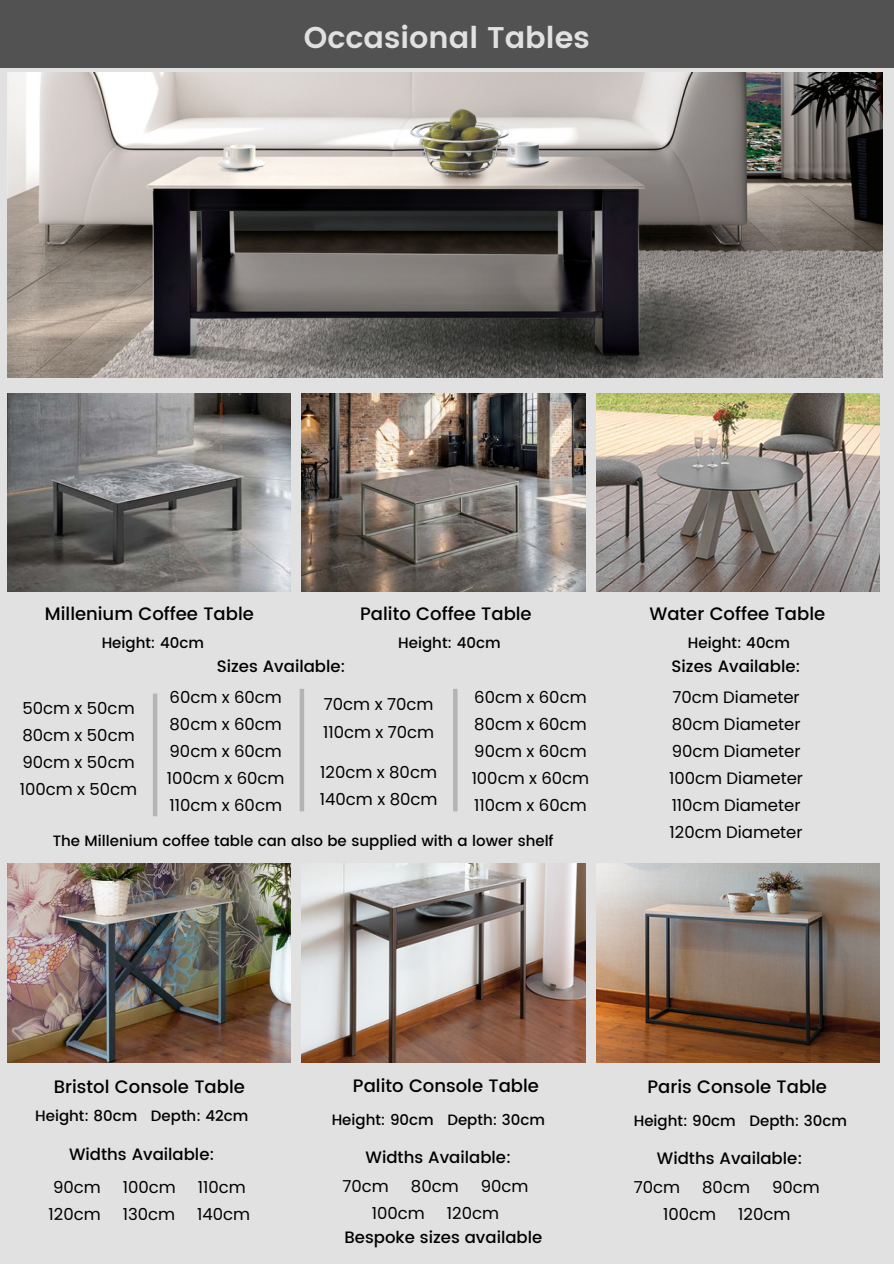
<style>
.page{position:relative;width:894px;height:1264px;background:#fff}
.page>*{position:absolute;margin:0;border:0;box-sizing:border-box;transform-origin:0 0}
.t1{font:600 30px "Poppins";color:#e1e1e1}
.t2{font:500 18px "Poppins";color:#000}
.t3{font:16.5px/27px "Poppins";color:#000}
.t4{font:500 16.5px "Poppins";color:#000}
.t5{font:500 15px "Poppins";color:#000}
</style>
<div class="page">
<div style="left:0;top:0;width:893px;height:1263px;background:#e1e1e1"></div>
<img style="left:8px;top:72px;width:874px;height:305px">
<div style="left:0;top:0;width:893px;height:68px;background:#525252"></div>
<img style="left:8px;top:393px;width:282px;height:198px">
<img style="left:301px;top:393px;width:284px;height:198px">
<img style="left:596px;top:393px;width:282px;height:198px">
<hr style="left:153px;top:693px;width:4px;height:123px;background:#b4b4b4">
<div style="left:299px;top:688px;width:5px;height:123px;background:#b4b4b4"></div>
<hr style="left:453px;top:688px;width:4px;height:123px;background:#b4b4b4">
<img style="left:8px;top:863px;width:282px;height:198px">
<img style="left:301px;top:863px;width:284px;height:198px">
<img style="left:596px;top:863px;width:282px;height:198px">
<p class="t1" style="left:304px;top:20px;width:287px">Occasional Tables</p>
<p class="t2" style="left:45px;top:603px;width:210px">Millenium Coffee Table</p>
<h2 class="t2" style="left:360px;top:603px;width:173px">Palito Coffee Table</h2>
<h2 class="t2" style="left:649px;top:603px;width:177px">Water Coffee Table</h2>
<h3 class="t4" style="left:671px;top:657px;width:130px">Sizes Available:</h3>
<h3 class="t3" style="left:471px;top:684px;width:119px">60cm x 60cm<br>80cm x 60cm<br>90cm x 60cm<br>100cm x 60cm<br>110cm x 60cm</h3>
<h3 class="t3" style="left:669px;top:683px;width:135px">70cm Diameter<br>80cm Diameter<br>90cm Diameter<br>100cm Diameter<br>110cm Diameter<br>120cm Diameter</h3>
<h3 class="t5" style="left:102px;top:634px;width:104px">Height: 40cm</h3>
<h2 class="t5" style="left:398px;top:634px;width:104px">Height: 40cm</h2>
<h3 class="t5" style="left:687px;top:634px;width:104px">Height: 40cm</h3>
<p class="t4" style="left:217px;top:657px;width:130px">Sizes Available:</p>
<h1 class="t3" style="left:20px;top:694px;width:119px">50cm x 50cm<br>80cm x 50cm<br>90cm x 50cm<br>100cm x 50cm</h1>
<h2 class="t3" style="left:167px;top:683px;width:119px">60cm x 60cm<br>80cm x 60cm<br>90cm x 60cm<br>100cm x 60cm<br>110cm x 60cm</h2>
<h2 class="t3" style="left:323px;top:690px;width:113px;line-height:27.5px">70cm x 70cm<br>110cm x 70cm</h2>
<h2 class="t3" style="left:320px;top:758px;width:119px;line-height:27.5px">120cm x 80cm<br>140cm x 80cm</h2>
<h3 class="t5" style="left:53px;top:832px;width:502px">The Millenium coffee table can also be supplied with a lower shelf</h3>
<h3 class="t2" style="left:54px;top:1076px;width:192px">Bristol Console Table</h3>
<h3 class="t5" style="left:35px;top:1107px;width:215px">Height: 80cm Depth: 42cm</h3>
<p class="t4" style="left:69px;top:1144px;width:147px">Widths Available:</p>
<h3 class="t3" style="left:53px;top:1173px;width:49px">90cm</h3>
<h3 class="t3" style="left:123px;top:1173px;width:54px">100cm</h3>
<h3 class="t3" style="left:198px;top:1173px;width:49px">110cm</h3>
<h3 class="t3" style="left:49px;top:1200px;width:54px">120cm</h3>
<h3 class="t3" style="left:123px;top:1200px;width:54px">130cm</h3>
<h3 class="t3" style="left:197px;top:1200px;width:55px">140cm</h3>
<h2 class="t2" style="left:353px;top:1075px;width:187px">Palito Console Table</h2>
<h2 class="t5" style="left:331px;top:1110px;width:215px">Height: 90cm Depth: 30cm</h2>
<p class="t4" style="left:365px;top:1147px;width:147px">Widths Available:</p>
<p class="t3" style="left:342px;top:1172px;width:48px">70cm</p>
<p class="t3" style="left:411px;top:1172px;width:49px">80cm</p>
<p class="t3" style="left:480px;top:1172px;width:49px">90cm</p>
<p class="t3" style="left:372px;top:1199px;width:54px">100cm</p>
<p class="t3" style="left:447px;top:1199px;width:54px">120cm</p>
<h2 class="t4" style="left:344px;top:1228px;width:199px">Bespoke sizes available</h2>
<p class="t2" style="left:647px;top:1076px;width:181px">Paris Console Table</p>
<h2 class="t5" style="left:633px;top:1111px;width:215px">Height: 90cm Depth: 30cm</h2>
<h2 class="t4" style="left:656px;top:1148px;width:147px">Widths Available:</h2>
<h2 class="t3" style="left:633px;top:1173px;width:48px">70cm</h2>
<h2 class="t3" style="left:702px;top:1173px;width:49px">80cm</h2>
<h2 class="t3" style="left:771px;top:1173px;width:49px">90cm</h2>
<h2 class="t3" style="left:663px;top:1200px;width:54px">100cm</h2>
<h2 class="t3" style="left:738px;top:1200px;width:54px">120cm</h2>
</div>
